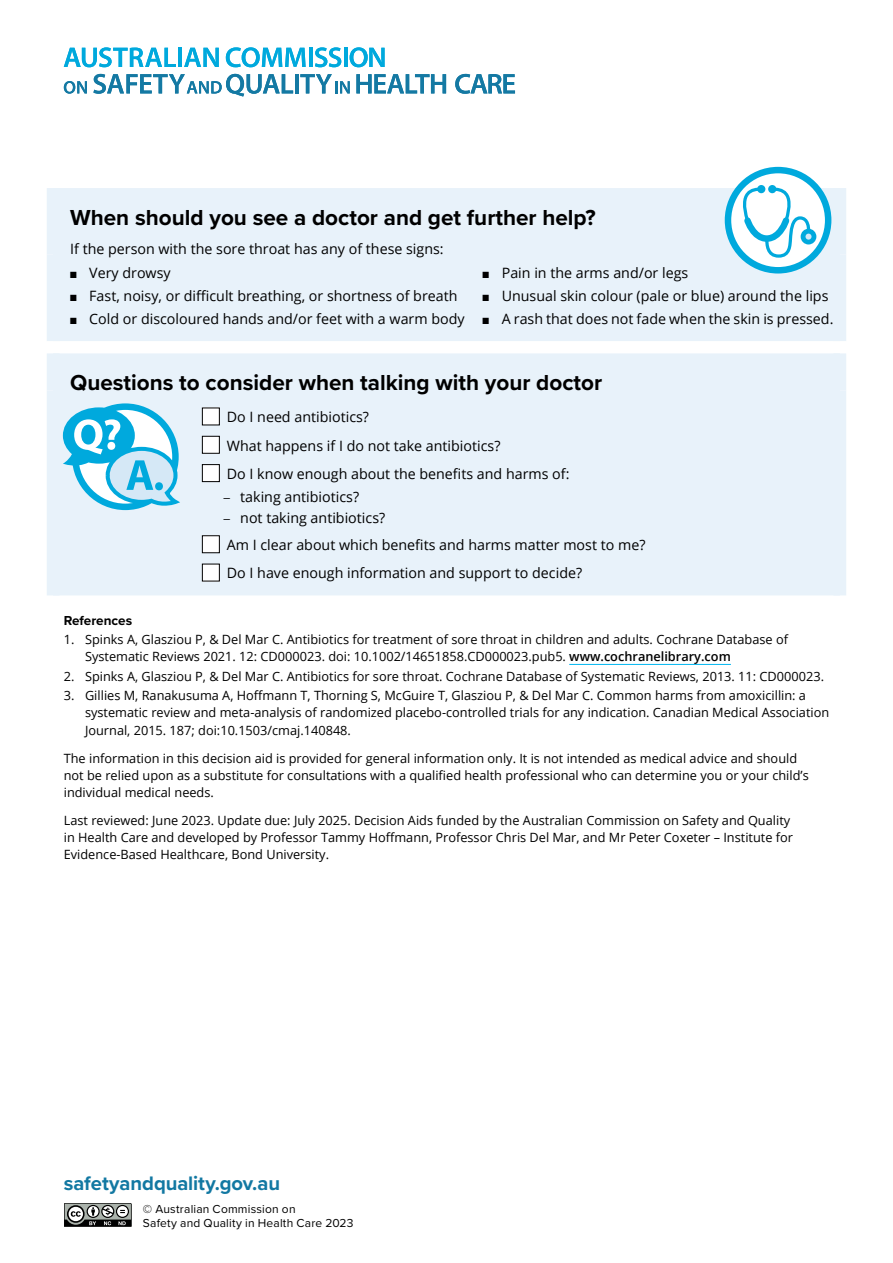
<style>
.page{position:relative;width:893px;height:1263px;background:#fff}
.page>*{position:absolute;margin:0;border:0;box-sizing:border-box;transform-origin:0 0}
.PDA_Heading_2{font:700 22.5px "Proxima Nova";color:#000}
.Website{font:700 20.25px "Proxima Nova";letter-spacing:-.005em;color:#1278a2}
.Bullet__span{font:14.25px "Open Sans";color:#000}
.NormalBeforeBullet{font:14.25px "Open Sans";color:#000}
.Dash_Last{font:14.25px "Open Sans";color:#000}
.Dash{font:14.25px "Open Sans";color:#000}
.References_Head{font:700 13.5px "Proxima Nova";color:#000}
.References_List_Numb{font:12.75px/17.2px "Open Sans";color:#000}
.References_List_Last{font:12.75px/17.2px "Open Sans";color:#000}
.Copyright{font:12px "Proxima Nova";letter-spacing:.015em;color:#000}
.s1{font-family:"Calluna"}
.s2{font-weight:600}
</style>
<div class="page">
<svg style="left:64px;top:47px;width:112px;height:20px"></svg>
<hr style="left:178px;top:48px;width:4px;height:19px;background:#00a9dd">
<svg style="left:184px;top:48px;width:35px;height:19px"></svg>
<svg style="left:226px;top:47px;width:80px;height:20px"></svg>
<hr style="left:309px;top:48px;width:3px;height:19px;background:#00a9dd">
<svg style="left:315px;top:47px;width:26px;height:20px"></svg>
<hr style="left:344px;top:48px;width:3px;height:19px;background:#00a9dd">
<svg style="left:350px;top:47px;width:35px;height:20px"></svg>
<svg style="left:64px;top:81px;width:23px;height:13px"></svg>
<svg style="left:93px;top:74px;width:200px;height:23px"></svg>
<hr style="left:295px;top:74px;width:4px;height:19px;background:#1479a3">
<svg style="left:300px;top:74px;width:50px;height:19px"></svg>
<svg style="left:356px;top:74px;width:90px;height:19px"></svg>
<svg style="left:455px;top:74px;width:60px;height:20px"></svg>
<div style="left:60px;top:188px;width:773px;height:153px;background:#e8f2fa"></div>
<div style="left:47px;top:188px;width:13px;height:66px;background:#e8f2fa"></div>
<div style="left:833px;top:188px;width:13px;height:66px;background:#e8f2fa"></div>
<div style="left:47px;top:254px;width:13px;height:87px;background:#e8f2fa"></div>
<div style="left:833px;top:254px;width:13px;height:87px;background:#e8f2fa"></div>
<div style="left:60px;top:353px;width:773px;height:242px;background:#e8f2fa"></div>
<div style="left:833px;top:353px;width:13px;height:37px;background:#e8f2fa"></div>
<div style="left:47px;top:353px;width:13px;height:37px;background:#e8f2fa"></div>
<div style="left:47px;top:390px;width:13px;height:205px;background:#e8f2fa"></div>
<div style="left:833px;top:390px;width:13px;height:205px;background:#e8f2fa"></div>
<div style="left:202px;top:408px;width:17px;height:17px;background:#fff"></div>
<div style="left:202px;top:408px;width:18px;height:17px;border:1px solid #000"></div>
<div style="left:202px;top:436px;width:17px;height:17px;background:#fff"></div>
<div style="left:202px;top:436px;width:18px;height:18px;border:1px solid #000"></div>
<div style="left:202px;top:465px;width:17px;height:17px;background:#fff"></div>
<div style="left:202px;top:464px;width:18px;height:18px;border:1px solid #000"></div>
<div style="left:202px;top:536px;width:17px;height:17px;background:#fff"></div>
<div style="left:202px;top:535px;width:18px;height:18px;border:1px solid #000"></div>
<div style="left:202px;top:564px;width:17px;height:17px;background:#fff"></div>
<div style="left:202px;top:564px;width:18px;height:17px;border:1px solid #000"></div>
<hr style="left:569px;top:664px;width:162px;height:1px;background:#00b6f1">
<svg style="left:63px;top:403px;width:117px;height:107px"></svg>
<div style="left:155px;top:482px;width:8px;height:8px;background:#00a9dd;border-radius:50%"></div>
<svg style="left:725px;top:167px;width:106px;height:106px"></svg>
<svg style="left:64px;top:1203px;width:68px;height:24px"></svg>
<h2 class="PDA_Heading_2" style="left:70px;top:201px;width:527px">When should you see a doctor and get further help?</h2>
<p class="NormalBeforeBullet" style="left:70px;top:239px;width:375px">If the person with the sore throat has any of these signs:</p>
<p class="Bullet__span" style="left:70px;top:263px;width:102px">■ Very drowsy</p>
<p class="Bullet__span" style="left:70px;top:286px;width:389px">■ Fast, noisy, or difficult breathing, or shortness of breath</p>
<p class="Bullet__span" style="left:70px;top:309px;width:396px">■ Cold or discoloured hands and/or feet with a warm body</p>
<p class="Bullet__span" style="left:483px;top:263px;width:207px">■ Pain in the arms and/or legs</p>
<p class="Bullet__span" style="left:483px;top:286px;width:347px">■ Unusual skin colour (pale or blue) around the lips</p>
<p class="Bullet__span" style="left:483px;top:309px;width:352px">■ A rash that does not fade when the skin is pressed.</p>
<h2 class="PDA_Heading_2" style="left:70px;top:366px;width:533px">Questions to consider when talking with your doctor</h2>
<p class="Bullet__span" style="left:227px;top:407px;width:144px">Do I need antibiotics?</p>
<p class="Bullet__span" style="left:227px;top:436px;width:275px">What happens if I do not take antibiotics?</p>
<p class="NormalBeforeBullet" style="left:227px;top:464px;width:344px">Do I know enough about the benefits and harms of:</p>
<p class="Dash" style="left:223px;top:487px;width:137px"><span class="s1">−</span> taking antibiotics?</p>
<p class="Dash_Last" style="left:223px;top:508px;width:163px"><span class="s1">−</span> not taking antibiotics?</p>
<p class="Bullet__span" style="left:227px;top:535px;width:420px">Am I clear about which benefits and harms matter most to me?</p>
<p class="Bullet__span" style="left:227px;top:563px;width:357px">Do I have enough information and support to decide?</p>
<h2 class="References_Head" style="left:64px;top:610px;width:70px">References</h2>
<p class="References_List_Numb" style="left:85px;top:631px;width:704px;text-indent:-21px">1. Spinks A, Glasziou P, &amp; Del Mar C. Antibiotics for treatment of sore throat in children and adults. Cochrane Database of<br>Systematic Reviews 2021. 12: CD000023. doi: 10.1002/14651858.CD000023.pub5. <span class="s2">www.cochranelibrary.com</span></p>
<p class="References_List_Numb" style="left:64px;top:667px;width:762px">2. Spinks A, Glasziou P, &amp; Del Mar C. Antibiotics for sore throat. Cochrane Database of Systematic Reviews, 2013. 11: CD000023.</p>
<p class="References_List_Numb" style="left:85px;top:687px;width:746px;text-indent:-21px">3. Gillies M, Ranakusuma A, Hoffmann T, Thorning S, McGuire T, Glasziou P, &amp; Del Mar C. Common harms from amoxicillin: a systematic review and meta-analysis of randomized placebo-controlled trials for any indication. Canadian Medical Association<br>Journal, 2015. 187; doi:10.1503/cmaj.140848.</p>
<p class="References_List_Last" style="left:64px;top:749px;width:746px">The information in this decision aid is provided for general information only. It is not intended as medical advice and should not be relied upon as a substitute for consultations with a qualified health professional who can determine you or your child’s individual medical needs.</p>
<p class="References_List_Last" style="left:64px;top:811px;width:731px">Last reviewed: June 2023. Update due: July 2025. Decision Aids funded by the Australian Commission on Safety and Quality in Health Care and developed by Professor Tammy Hoffmann, Professor Chris Del Mar, and Mr Peter Coxeter – Institute for<br>Evidence-Based Healthcare, Bond University.</p>
<p class="Website" style="left:64px;top:1168px;width:218px">safetyandquality.gov.au</p>
<p class="Copyright" style="left:143px;top:1200px;width:154px">© Australian Commission on</p>
<p class="Copyright" style="left:143px;top:1214px;width:212px">Safety and Quality in Health Care 2023</p>
</div>
